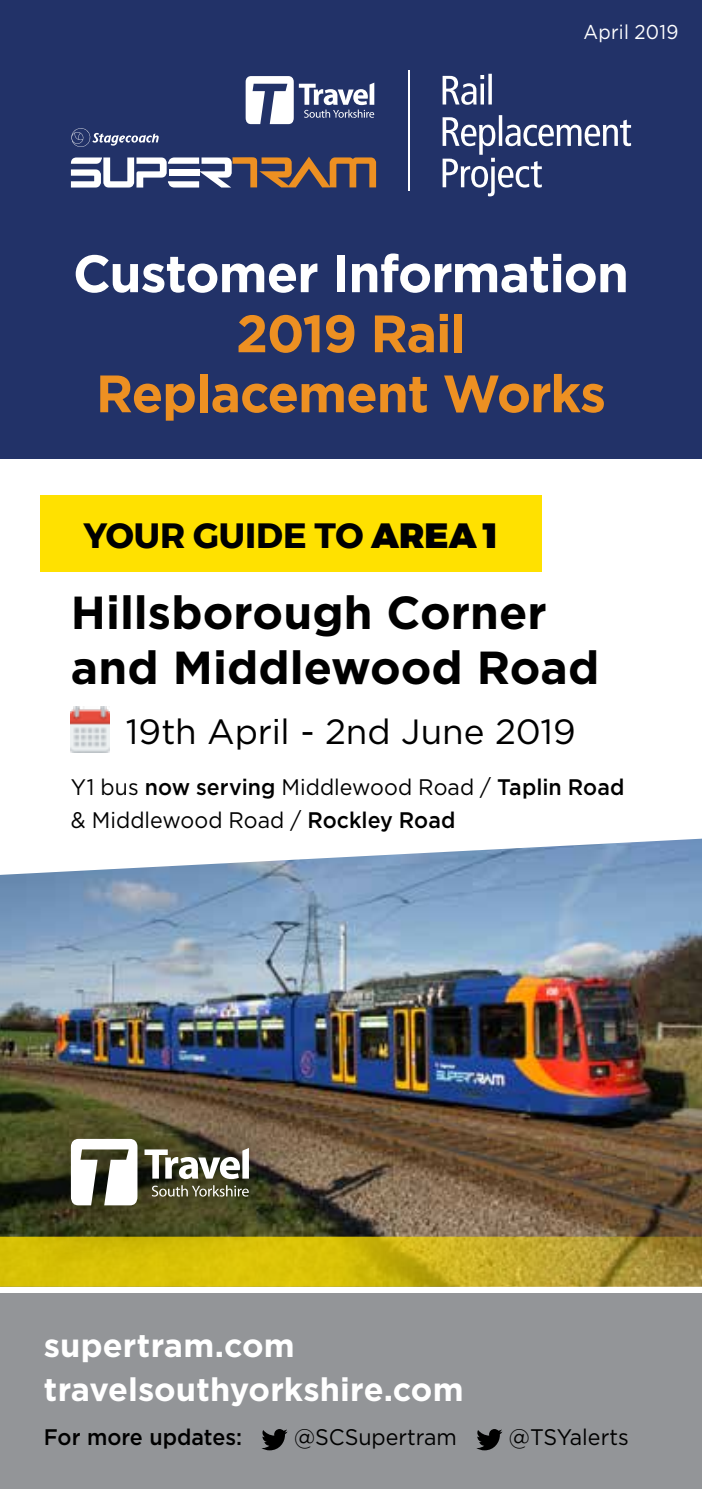
<style>
.page{position:relative;width:702px;height:1489px;background:#fff}
.page>*{position:absolute;margin:0;border:0;box-sizing:border-box;transform-origin:0 0}
.t1{font:700 52.5px/60px "Gotham";letter-spacing:-.02em;color:#ed9022;text-align:center}
.t2{font:700 52.5px "Gotham";letter-spacing:-.02em;color:#fff}
.t3{font:700 46.25px/55px "Gotham";color:#000}
.t4{font:35px "Gotham";letter-spacing:-.005em;color:#000}
.t5{font:700 35px "Montserrat";color:#000}
.t6{font:700 32.5px/43.5px "Gotham";letter-spacing:.005em;color:#fff}
.t7{font:22.5px/32.5px "Gotham";color:#000;scale:.95 1}
.t8{font:500 22.5px "Gotham";color:#000;scale:.95 1}
.t9{font:20px "Gotham";letter-spacing:.015em;color:#fff;scale:.93 1}
.s1{font-weight:900}
.s2{font-weight:500}
</style>
<div class="page">
<img style="left:0;top:838px;width:702px;height:398px">
<div style="left:0;top:0;width:702px;height:458px;background:#223268"></div>
<div style="left:0;top:1292px;width:702px;height:196px;background:#939598"></div>
<svg style="left:0;top:1236px;width:702px;height:50px;background:#c3ab1d"></svg>
<div style="left:40px;top:495px;width:502px;height:76px;background:#ffe100"></div>
<svg style="left:261px;top:1429px;width:26px;height:21px"></svg>
<svg style="left:476px;top:1429px;width:26px;height:21px"></svg>
<img style="left:71px;top:707px;width:39px;height:45px">
<div style="left:5px;top:1072px;width:309px;height:198px;background:#000;opacity:.5"></div>
<svg style="left:152px;top:1185px;width:97px;height:11px"></svg>
<svg style="left:144px;top:1147px;width:105px;height:31px"></svg>
<svg style="left:71px;top:1138px;width:66px;height:67px"></svg>
<svg style="left:442px;top:115px;width:189px;height:81px"></svg>
<svg style="left:442px;top:74px;width:50px;height:31px"></svg>
<hr style="left:408px;top:71px;width:2px;height:120px;background:#fff">
<svg style="left:71px;top:128px;width:88px;height:19px"></svg>
<svg style="left:71px;top:157px;width:305px;height:30px"></svg>
<svg style="left:245px;top:76px;width:129px;height:48px"></svg>
<p class="t9" style="left:583px;top:21px;width:104px">April 2019</p>
<h1 class="t2" style="left:73px;top:243px;width:557px">Customer Information</h1>
<h1 class="t1" style="left:96px;top:302px;width:511px">2019 Rail<br>Replacement Works</h1>
<h3 class="t5" style="left:83px;top:507px;width:416px">YOUR GUIDE TO <span class="s1">AREA 1</span></h3>
<h2 class="t3" style="left:71px;top:584px;width:530px">Hillsborough Corner and Middlewood Road</h2>
<h3 class="t4" style="left:126px;top:712px;width:451px">19th April - 2nd June 2019</h3>
<p class="t7" style="left:71px;top:770px;width:584px">Y1 bus <span class="s2">now serving</span> Middlewood Road / <span class="s2">Taplin Road </span>&amp; Middlewood Road / <span class="s2">Rockley Road</span></p>
<h3 class="t6" style="left:44px;top:1323px;width:421px">supertram.com travelsouthyorkshire.com</h3>
<p class="t8" style="left:44px;top:1424px;width:210px">For more updates:</p>
<p class="t7" style="left:294px;top:1420px;width:173px">@SCSupertram</p>
<p class="t7" style="left:509px;top:1420px;width:127px">@TSYalerts</p>
</div>
